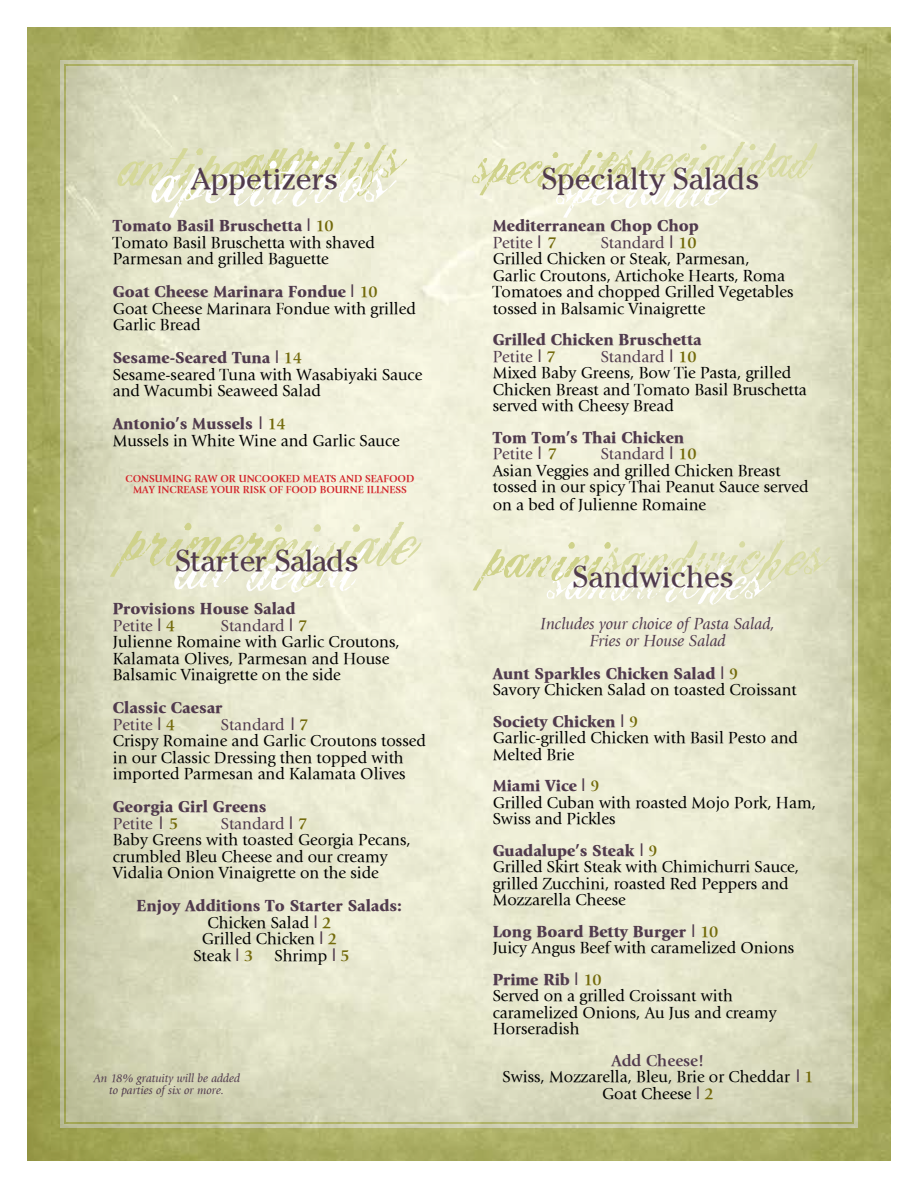
<style>
.page{position:relative;width:918px;height:1188px;background:#fff}
.page>*{position:absolute;margin:0;border:0;box-sizing:border-box;transform-origin:0 0}
.t1{font:30px "Cheltenham";color:#503a4d}
.t2{font:30px "Cheltenham";letter-spacing:-.02em;color:#503a4d}
.t3{font:16.5px/16.5px "Giovanni";color:#000}
.t4{font:900 16.5px/16.5px "Giovanni";color:#503a4d}
.t5{font:italic 16.5px/16.5px "Giovanni";color:#503a4d;text-align:center}
.t6{font:italic 12px/12px "Giovanni";color:#503a4d;text-align:center}
.t7{font:700 10.5px/11.2px "Giovanni";color:#d2232a;text-align:center}
.s1{font-weight:900;color:#503a4d}
.s2{font-family:"Verdana";color:#503a4d}
.s3{font-weight:700;color:#736a0b}
.s4{font-weight:400}
.s5{font-family:"Verdana";font-weight:400}
.s6{color:#503a4d}
.s7{font-weight:700;color:#503a4d}
</style>
<div class="page">
<img style="left:27px;top:28px;width:864px;height:1133px">
<svg style="left:472px;top:539px;width:359px;height:66px;background:#e9e9ce"></svg>
<svg style="left:117px;top:142px;width:290px;height:76px;background:#e7e8cb"></svg>
<svg style="left:110px;top:522px;width:312px;height:71px;background:#e8e8cc"></svg>
<svg style="left:472px;top:142px;width:346px;height:76px;background:#ebebd1"></svg>
<h1 class="t1" style="left:191px;top:161px;width:149px">Appetizers</h1>
<p class="t3" style="left:113px;top:218px;width:264px"><span class="s1">Tomato Basil Bruschetta</span> <span class="s2">l</span> <span class="s3">10<br></span>Tomato Basil Bruschetta with shaved<br>Parmesan and grilled Baguette</p>
<p class="t3" style="left:113px;top:284px;width:305px"><span class="s1">Goat Cheese Marinara Fondue</span> <span class="s2">l</span> <span class="s3">10<br></span>Goat Cheese Marinara Fondue with grilled<br>Garlic Bread</p>
<p class="t3" style="left:113px;top:350px;width:311px"><span class="s1">Sesame-Seared Tuna</span> <span class="s2">l</span> <span class="s3">14<br></span>Sesame-seared Tuna with Wasabiyaki Sauce and Wacumbi Seaweed Salad</p>
<p class="t3" style="left:113px;top:416px;width:288px"><span class="s1">Antonio’s Mussels</span> <span class="s2">l</span> <span class="s3">14<br></span>Mussels in White Wine and Garlic Sauce</p>
<p class="t7" style="left:126px;top:473px;width:290px">CONSUMING RAW OR UNCOOKED MEATS AND SEAFOOD<br>MAY INCREASE YOUR RISK OF FOOD BOURNE ILLNESS</p>
<h1 class="t2" style="left:175px;top:542px;width:185px">Starter Salads</h1>
<p class="t4" style="left:113px;top:600px;width:184px">Provisions House Salad<br><span class="s4">Petite</span> <span class="s5">l</span> <span class="s3">4</span></p>
<p class="t3" style="left:113px;top:617px;width:288px;text-indent:108px"><span class="s6">Standard</span> <span class="s2">l</span> <span class="s3">7<br></span>Julienne Romaine with Garlic Croutons,<br>Kalamata Olives, Parmesan and House<br>Balsamic Vinaigrette on the side</p>
<p class="t4" style="left:113px;top:699px;width:111px">Classic Caesar<br><span class="s4">Petite</span> <span class="s5">l</span> <span class="s3">4</span></p>
<p class="t3" style="left:113px;top:716px;width:315px;text-indent:108px"><span class="s6">Standard</span> <span class="s2">l</span> <span class="s3">7<br></span>Crispy Romaine and Garlic Croutons tossed in our Classic Dressing then topped with imported Parmesan and Kalamata Olives</p>
<p class="t4" style="left:113px;top:798px;width:155px">Georgia Girl Greens<br><span class="s4">Petite</span> <span class="s5">l</span> <span class="s3">5</span></p>
<p class="t3" style="left:113px;top:815px;width:299px;text-indent:108px"><span class="s6">Standard</span> <span class="s2">l</span> <span class="s3">7<br></span>Baby Greens with toasted Georgia Pecans, crumbled Bleu Cheese and our creamy<br>Vidalia Onion Vinaigrette on the side</p>
<p class="t4" style="left:137px;top:897px;width:267px">Enjoy Additions To Starter Salads:</p>
<p class="t3" style="left:207px;top:914px;width:125px">Chicken Salad <span class="s2">l</span> <span class="s3">2</span></p>
<p class="t3" style="left:202px;top:931px;width:137px">Grilled Chicken <span class="s2">l</span> <span class="s3">2</span></p>
<p class="t3" style="left:193px;top:947px;width:61px">Steak <span class="s2">l</span> <span class="s3">3</span></p>
<p class="t3" style="left:275px;top:947px;width:77px">Shrimp <span class="s2">l</span> <span class="s3">5</span></p>
<p class="t6" style="left:93px;top:1072px;width:148px">An 18% gratuity will be added to parties of six or more.</p>
<h1 class="t1" style="left:542px;top:160px;width:220px">Specialty Salads</h1>
<p class="t4" style="left:493px;top:218px;width:208px">Mediterranean Chop Chop<br><span class="s4">Petite</span> <span class="s5">l</span> <span class="s3">7</span></p>
<p class="t3" style="left:493px;top:235px;width:302px;text-indent:108px"><span class="s6">Standard</span> <span class="s2">l</span> <span class="s3">10<br></span>Grilled Chicken or Steak, Parmesan,<br>Garlic Croutons, Artichoke Hearts, Roma<br>Tomatoes and chopped Grilled Vegetables tossed in Balsamic Vinaigrette</p>
<p class="t4" style="left:493px;top:332px;width:211px">Grilled Chicken Bruschetta<br><span class="s4">Petite</span> <span class="s5">l</span> <span class="s3">7</span></p>
<p class="t3" style="left:493px;top:349px;width:316px;text-indent:108px"><span class="s6">Standard</span> <span class="s2">l</span> <span class="s3">10<br></span>Mixed Baby Greens, Bow Tie Pasta, grilled<br>Chicken Breast and Tomato Basil Bruschetta served with Cheesy Bread</p>
<p class="t4" style="left:493px;top:429px;width:193px">Tom Tom’s Thai Chicken<br><span class="s4">Petite</span> <span class="s5">l</span> <span class="s3">7</span></p>
<p class="t3" style="left:493px;top:446px;width:317px;text-indent:108px"><span class="s6">Standard</span> <span class="s2">l</span> <span class="s3">10<br></span>Asian Veggies and grilled Chicken Breast tossed in our spicy Thai Peanut Sauce served</p>
<p class="t3" style="left:493px;top:497px;width:215px">on a bed of Julienne Romaine</p>
<h1 class="t1" style="left:573px;top:558px;width:163px">Sandwiches</h1>
<p class="t5" style="left:541px;top:616px;width:236px">Includes your choice of Pasta Salad,<br>Fries or House Salad</p>
<p class="t3" style="left:493px;top:665px;width:305px"><span class="s1">Aunt Sparkles Chicken Salad</span> <span class="s2">l</span> <span class="s3">9<br></span>Savory Chicken Salad on toasted Croissant</p>
<p class="t3" style="left:493px;top:713px;width:307px"><span class="s1">Society Chicken</span> <span class="s2">l</span> <span class="s3">9<br></span>Garlic-grilled Chicken with Basil Pesto and<br>Melted Brie</p>
<p class="t3" style="left:493px;top:778px;width:325px"><span class="s1">Miami Vice</span> <span class="s2">l</span> <span class="s3">9<br></span>Grilled Cuban with roasted Mojo Pork, Ham,<br>Swiss and Pickles</p>
<p class="t3" style="left:493px;top:842px;width:308px"><span class="s1">Guadalupe’s Steak</span> <span class="s2">l</span> <span class="s3">9<br></span>Grilled Skirt Steak with Chimichurri Sauce, grilled Zucchini, roasted Red Peppers and<br>Mozzarella Cheese</p>
<p class="t3" style="left:493px;top:923px;width:303px"><span class="s1">Long Board Betty Burger</span> <span class="s2">l</span> <span class="s3">10<br></span>Juicy Angus Beef with caramelized Onions</p>
<p class="t3" style="left:493px;top:971px;width:286px"><span class="s1">Prime Rib</span> <span class="s2">l</span> <span class="s3">10<br></span>Served on a grilled Croissant with caramelized Onions, Au Jus and creamy<br>Horseradish</p>
<p class="t3" style="left:502px;top:1052px;width:312px;text-align:center"><span class="s7">Add Cheese!<br></span>Swiss, Mozzarella, Bleu, Brie or Cheddar <span class="s2">l</span> <span class="s3">1<br></span>Goat Cheese <span class="s2">l</span> <span class="s3">2</span></p>
</div>
